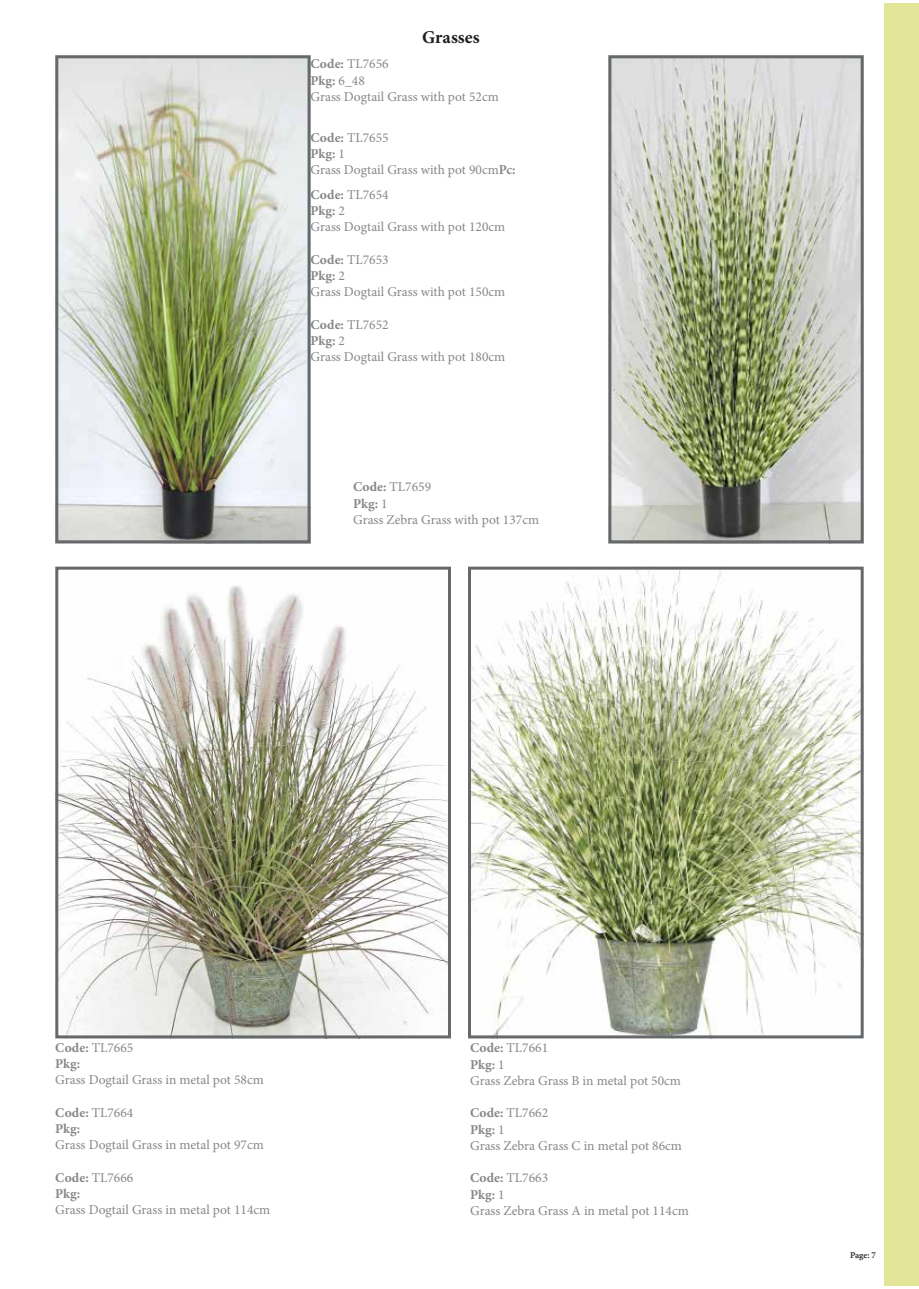
<style>
.page{position:relative;width:919px;height:1289px;background:#fff}
.page>*{position:absolute;margin:0;border:0;box-sizing:border-box;transform-origin:0 0}
.t1{font:700 18px "Minion Pro";color:#1d1d1b}
.t2{font:13.5px/16.2px "Minion Pro";color:#878787}
.t3{font:700 13.5px/16.2px "Minion Pro";letter-spacing:-.005em;color:#878787}
.t4{font:600 9px "Minion Pro";color:#1d1d1b}
.s1{font-weight:700}
.s2{font-weight:400}
</style>
<div class="page">
<div style="left:884px;top:3px;width:34px;height:1282px;background:#e3e699"></div>
<img style="left:59px;top:59px;width:247px;height:480px">
<div style="left:55px;top:55px;width:255px;height:488px;border:3px solid #66696b"></div>
<img style="left:59px;top:585px;width:388px;height:449px">
<div style="left:55px;top:566px;width:396px;height:472px;border:3px solid #66696b"></div>
<img style="left:472px;top:570px;width:387px;height:464px">
<div style="left:468px;top:566px;width:395px;height:472px;border:3px solid #66696b"></div>
<img style="left:612px;top:59px;width:247px;height:480px">
<div style="left:608px;top:55px;width:255px;height:488px;border:3px solid #66696b"></div>
<h1 class="t1" style="left:422px;top:24px;width:59px">Grasses</h1>
<p class="t2" style="left:310px;top:56px;width:190px"><span class="s1">Code:</span> TL7656<br><span class="s1">Pkg:</span> 6_48<br>Grass Dogtail Grass with pot 52cm</p>
<p class="t2" style="left:310px;top:129px;width:206px"><span class="s1">Code:</span> TL7655<br><span class="s1">Pkg:</span> 1<br>Grass Dogtail Grass with pot 90cm<span class="s1">Pc:</span></p>
<p class="t2" style="left:310px;top:186px;width:196px"><span class="s1">Code:</span> TL7654<br><span class="s1">Pkg:</span> 2<br>Grass Dogtail Grass with pot 120cm</p>
<p class="t2" style="left:310px;top:251px;width:196px"><span class="s1">Code:</span> TL7653<br><span class="s1">Pkg:</span> 2<br>Grass Dogtail Grass with pot 150cm</p>
<p class="t2" style="left:310px;top:316px;width:196px"><span class="s1">Code:</span> TL7652<br><span class="s1">Pkg:</span> 2<br>Grass Dogtail Grass with pot 180cm</p>
<p class="t2" style="left:353px;top:479px;width:187px"><span class="s1">Code:</span> TL7659<br><span class="s1">Pkg:</span> 1<br>Grass Zebra Grass with pot 137cm</p>
<p class="t3" style="left:55px;top:1038px;width:80px">Code: <span class="s2">TL7665<br></span>Pkg:</p>
<p class="t2" style="left:55px;top:1071px;width:210px">Grass Dogtail Grass in metal pot 58cm</p>
<p class="t3" style="left:55px;top:1104px;width:80px">Code: <span class="s2">TL7664<br></span>Pkg:</p>
<p class="t2" style="left:55px;top:1136px;width:210px">Grass Dogtail Grass in metal pot 97cm</p>
<p class="t3" style="left:55px;top:1169px;width:80px">Code: <span class="s2">TL7666<br></span>Pkg:</p>
<p class="t2" style="left:55px;top:1201px;width:216px">Grass Dogtail Grass in metal pot 114cm</p>
<p class="t2" style="left:470px;top:1039px;width:212px"><span class="s1">Code:</span> TL7661<br><span class="s1">Pkg:</span> 1<br>Grass Zebra Grass B in metal pot 50cm</p>
<p class="t2" style="left:470px;top:1104px;width:213px"><span class="s1">Code:</span> TL7662<br><span class="s1">Pkg:</span> 1<br>Grass Zebra Grass C in metal pot 86cm</p>
<p class="t2" style="left:470px;top:1170px;width:220px"><span class="s1">Code:</span> TL7663<br><span class="s1">Pkg:</span> 1<br>Grass Zebra Grass A in metal pot 114cm</p>
<p class="t4" style="left:849px;top:1249px;width:27px">Page: 7</p>
</div>
